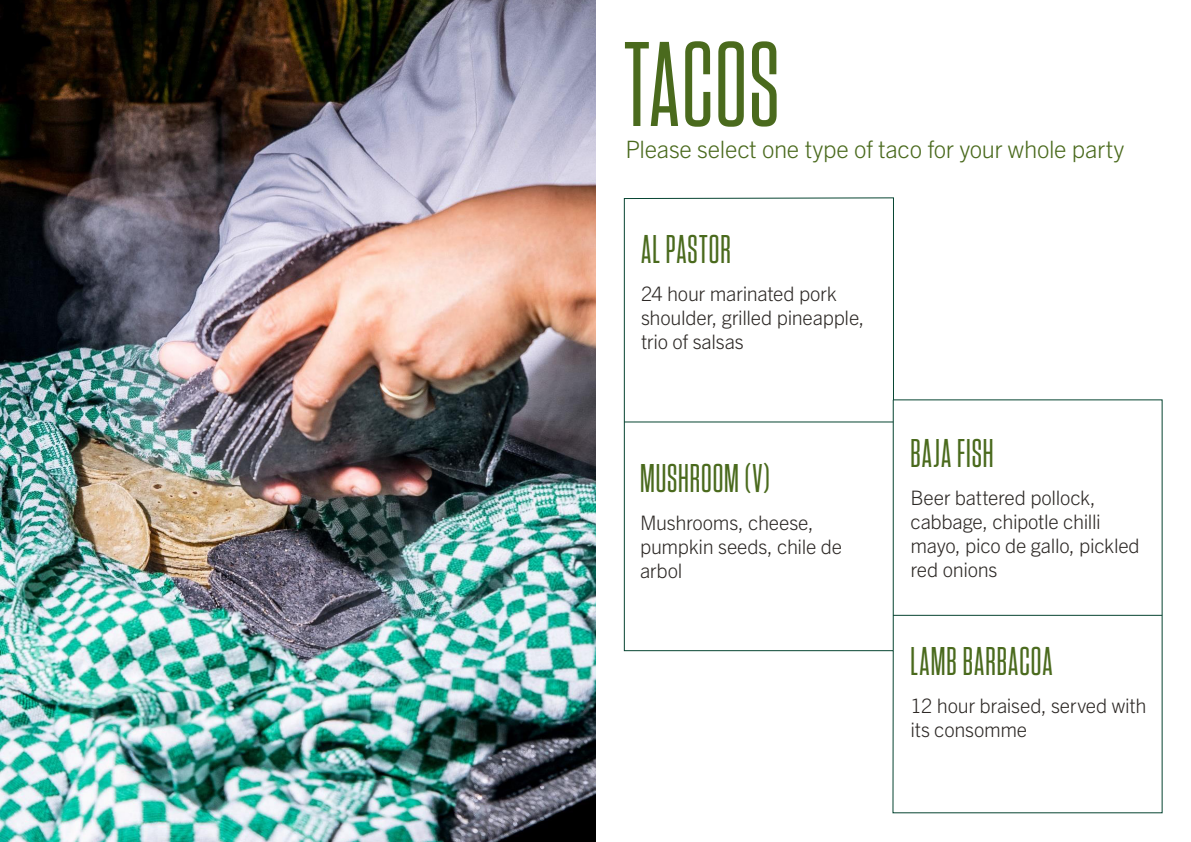
<style>
.page{position:relative;width:1191px;height:842px;background:#fff}
.page>*{position:absolute;margin:0;border:0;box-sizing:border-box;transform-origin:0 0}
.t1{font:500 120px "Tungsten Condensed";letter-spacing:.015em;color:#4a6a1d}
.t2{font:500 40px "Tungsten Condensed";letter-spacing:.025em;color:#4a6a1d}
.BODY_green{font:300 24px "Trade Gothic Next LT Pro";letter-spacing:-.015em;color:#4a6a1d}
.t3{font:300 20px/24px "Trade Gothic Next LT Pro";letter-spacing:-.015em;color:#2d2926}
</style>
<div class="page">
<svg style="left:624px;top:197px;width:538px;height:616px"></svg>
<hr style="left:893px;top:615px;width:269px;height:1px;background:#064431">
<hr style="left:893px;top:400px;width:1px;height:250px;background:#064431">
<hr style="left:624px;top:422px;width:269px;height:1px;background:#064431">
<img style="left:0;top:0;width:595px;height:842px">
<p class="t1" style="left:624px;top:27px;width:157px">TACOS</p>
<p class="BODY_green" style="left:625px;top:133px;width:500px">Please select one type of taco for your whole party</p>
<p class="t2" style="left:641px;top:230px;width:91px">AL PASTOR</p>
<p class="t3" style="left:641px;top:280px;width:225px">24 hour marinated pork shoulder, grilled pineapple, trio of salsas</p>
<p class="t2" style="left:640px;top:459px;width:131px">MUSHROOM (V)</p>
<p class="t3" style="left:640px;top:509px;width:204px">Mushrooms, cheese, pumpkin seeds, chile de arbol</p>
<p class="t2" style="left:910px;top:434px;width:85px">BAJA FISH</p>
<p class="t3" style="left:910px;top:484px;width:231px">Beer battered pollock, cabbage, chipotle chilli mayo, pico de gallo, pickled red onions</p>
<p class="t2" style="left:910px;top:642px;width:144px">LAMB BARBACOA</p>
<p class="t3" style="left:910px;top:692px;width:237px">12 hour braised, served with its consomme</p>
</div>
